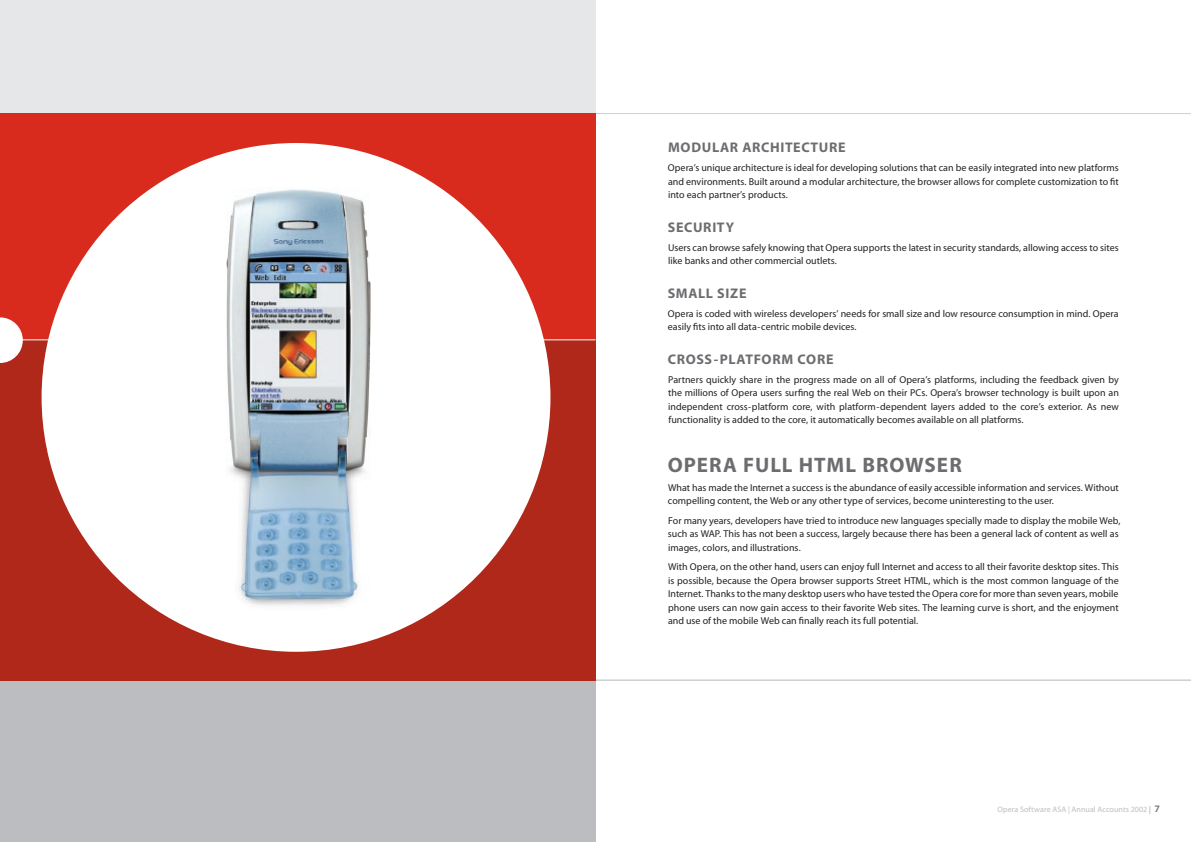
<style>
.page{position:relative;width:1191px;height:842px;background:#fff}
.page>*{position:absolute;margin:0;border:0;box-sizing:border-box;transform-origin:0 0}
.t1{font:700 21px "Myriad";letter-spacing:.045em;color:#6c6d70}
.t2{font:700 14px "Myriad";letter-spacing:.045em;color:#6c6d70}
.t3{font:10px/13.5px "Myriad";color:#231f20}
.t4{font:8px "Myriad";letter-spacing:.01em;color:#bcbdc0}
.s1{font-weight:700}
.s2{font-weight:700;font-size:10px;color:#808285}
</style>
<div class="page">
<hr style="left:595px;top:680px;width:596px;height:1px;background:#d1d2d4">
<hr style="left:595px;top:113px;width:596px;height:1px;background:#d1d2d4">
<div style="left:0;top:620px;width:595px;height:222px;background:#bcbdc0"></div>
<div style="left:0;top:0;width:595px;height:160px;background:#e6e7e9"></div>
<div style="left:0;top:113px;width:595px;height:475px;background:#d82b1e"></div>
<div style="left:0;top:340px;width:595px;height:340px;background:#af281a"></div>
<svg style="left:0;top:317px;width:23px;height:46px"></svg>
<hr style="left:0;top:340px;width:595px;height:1px;background:#fff">
<div style="left:42px;top:143px;width:508px;height:509px;background:#fff;border-radius:50%"></div>
<img style="left:226px;top:189px;width:144px;height:417px">
<h2 class="t2" style="left:668px;top:140px;width:179px">MODULAR ARCHITECTURE</h2>
<p class="t3" style="left:668px;top:162px;width:452px;text-align:justify">Opera’s unique architecture is ideal for developing solutions that can be easily integrated into new platforms and environments. Built around a modular architecture, the browser allows for complete customization to fit into each partner’s products.</p>
<h2 class="t2" style="left:668px;top:220px;width:68px">SECURITY</h2>
<p class="t3" style="left:668px;top:241px;width:452px">Users can browse safely knowing that Opera supports the latest in security standards, allowing access to sites like banks and other commercial outlets.</p>
<h2 class="t2" style="left:668px;top:286px;width:80px">SMALL SIZE</h2>
<p class="t3" style="left:668px;top:307px;width:452px">Opera is coded with wireless developers’ needs for small size and low resource consumption in mind. Opera easily fits into all data-centric mobile devices.</p>
<h2 class="t2" style="left:668px;top:352px;width:167px">CROSS-PLATFORM CORE</h2>
<p class="t3" style="left:668px;top:373px;width:452px;text-align:justify">Partners quickly share in the progress made on all of Opera’s platforms, including the feedback given by the millions of Opera users surfing the real Web on their PCs. Opera’s browser technology is built upon an independent cross-platform core, with platform-dependent layers added to the core’s exterior. As new functionality is added to the core, it automatically becomes available on all platforms.</p>
<h1 class="t1" style="left:668px;top:454px;width:295px">OPERA FULL HTML BROWSER</h1>
<p class="t3" style="left:668px;top:481px;width:452px">What has made the Internet a success is the abundance of easily accessible information and services. Without compelling content, the Web or any other type of services, become uninteresting to the user.</p>
<p class="t3" style="left:668px;top:514px;width:454px">For many years, developers have tried to introduce new languages specially made to display the mobile Web, such as WAP. This has not been a success, largely because there has been a general lack of content as well as images, colors, and illustrations.</p>
<p class="t3" style="left:668px;top:561px;width:452px;text-align:justify">With Opera, on the other hand, users can enjoy full Internet and access to all their favorite desktop sites. This is possible, because the Opera browser supports Street HTML, which is the most common language of the Internet. Thanks to the many desktop users who have tested the Opera core for more than seven years, mobile phone users can now gain access to their favorite Web sites. The learning curve is short, and the enjoyment and use of the mobile Web can finally reach its full potential.</p>
<p class="t4" style="left:997px;top:805px;width:164px">Opera Software ASA | Annual Accounts 2002 <span class="s1">|</span> <span class="s2">7</span></p>
</div>
